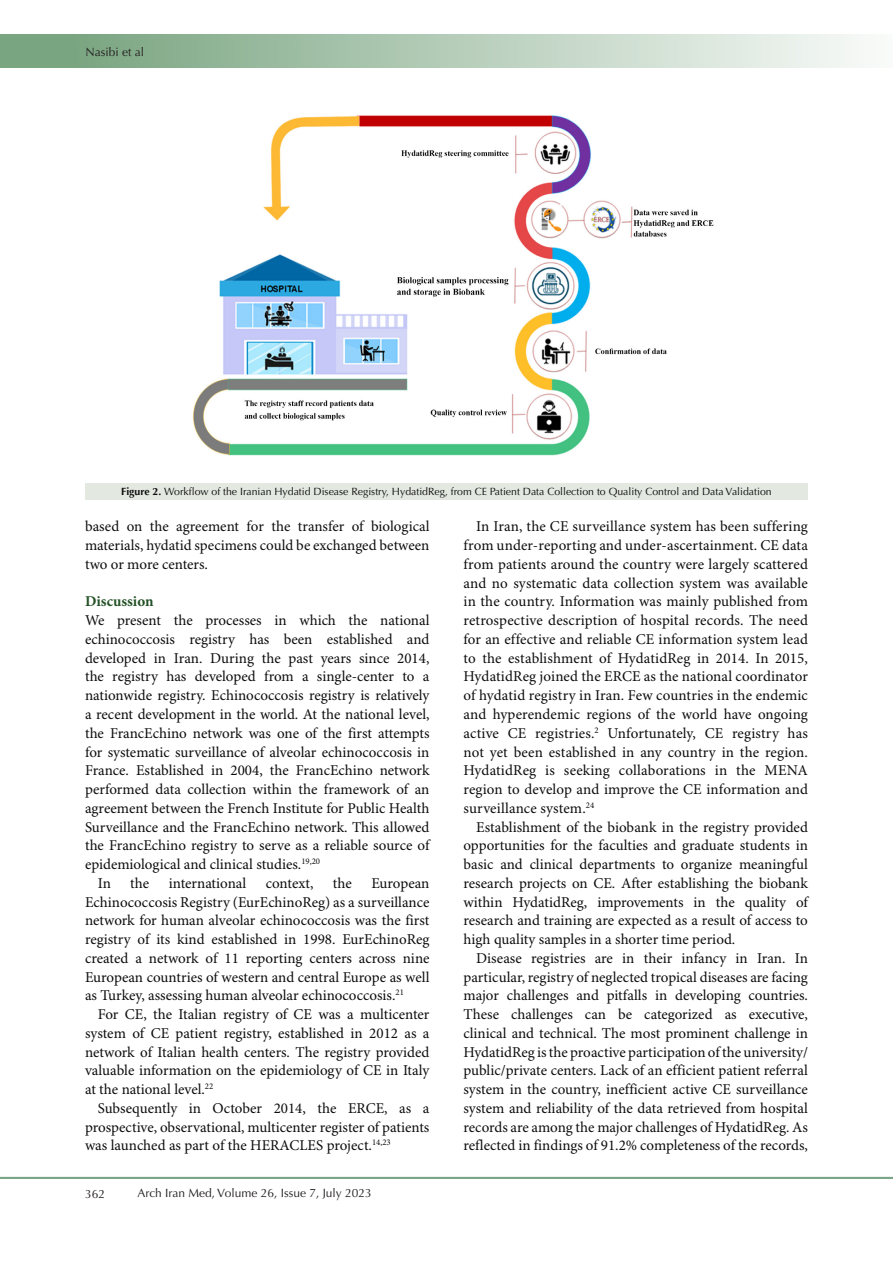
<style>
.page{position:relative;width:893px;height:1263px;background:#fff}
.page>*{position:absolute;margin:0;border:0;box-sizing:border-box;transform-origin:0 0}
.t1{font:15px/18.8px "Minion Pro";color:#0d0d0d;text-align:justify}
.t2{font:700 15px "Minion Pro";color:#225025}
.t3{font:12px "Optima LT Std";color:#231f20}
.t4{font:10.5px "Optima LT Std";color:#0d0d0d}
.s1{font-weight:700}
</style>
<div class="page">
<div style="left:0;top:1177px;width:893px;height:2px;background:#0099e5;border:1px solid #7aa581"></div>
<div style="left:0;top:35px;width:893px;height:33px;background:linear-gradient(to right,#719f78,#f9fbf9)"></div>
<div style="left:85px;top:483px;width:723px;height:16px;background:#e3e8e1"></div>
<img style="left:192px;top:115px;width:522px;height:341px">
<p class="t3" style="left:85px;top:45px;width:60px">Nasibi et al</p>
<p class="t4" style="left:121px;top:485px;width:652px"><span class="s1">Figure 2.</span> Workflow of the Iranian Hydatid Disease Registry, HydatidReg, from CE Patient Data Collection to Quality Control and Data Validation</p>
<p class="t1" style="left:85px;top:518px;width:346px">based on the agreement for the transfer of biological materials, hydatid specimens could be exchanged between two or more centers.</p>
<p class="t2" style="left:85px;top:591px;width:70px">Discussion</p>
<p class="t1" style="left:85px;top:612px;width:346px">We present the processes in which the national echinococcosis registry has been established and developed in Iran. During the past years since 2014, the registry has developed from a single-center to a nationwide registry. Echinococcosis registry is relatively a recent development in the world. At the national level, the FrancEchino network was one of the first attempts for systematic surveillance of alveolar echinococcosis in France. Established in 2004, the FrancEchino network performed data collection within the framework of an agreement between the French Institute for Public Health Surveillance and the FrancEchino network. This allowed the FrancEchino registry to serve as a reliable source of epidemiological and clinical studies.<sup>19,20</sup></p>
<p class="t1" style="left:98px;top:874px;width:15px">In</p>
<p class="t1" style="left:130px;top:874px;width:20px">the</p>
<p class="t1" style="left:169px;top:874px;width:79px">international</p>
<p class="t1" style="left:266px;top:874px;width:49px">context,</p>
<p class="t1" style="left:333px;top:874px;width:20px">the</p>
<p class="t1" style="left:85px;top:874px;width:346px;text-indent:286px">European Echinococcosis Registry (EurEchinoReg) as a surveillance network for human alveolar echinococcosis was the first registry of its kind established in 1998. EurEchinoReg created a network of 11 reporting centers across nine European countries of western and central Europe as well as Turkey, assessing human alveolar echinococcosis.<sup>21</sup></p>
<p class="t1" style="left:85px;top:1005px;width:346px;text-indent:13px">For CE, the Italian registry of CE was a multicenter system of CE patient registry, established in 2012 as a network of Italian health centers. The registry provided valuable information on the epidemiology of CE in Italy at the national level.<sup>22</sup></p>
<p class="t1" style="left:85px;top:1099px;width:346px;text-indent:13px">Subsequently in October 2014, the ERCE, as a prospective, observational, multicenter register of patients was launched as part of the HERACLES project.<sup>14,23</sup></p>
<p class="t3" style="left:85px;top:1187px;width:22px">362</p>
<p class="t3" style="left:138px;top:1186px;width:236px">Arch Iran Med, Volume 26, Issue 7, July 2023</p>
<p class="t1" style="left:463px;top:518px;width:346px;text-indent:13px">In Iran, the CE surveillance system has been suffering from under-reporting and under-ascertainment. CE data from patients around the country were largely scattered and no systematic data collection system was available in the country. Information was mainly published from retrospective description of hospital records. The need for an effective and reliable CE information system lead to the establishment of HydatidReg in 2014. In 2015, HydatidReg joined the ERCE as the national coordinator of hydatid registry in Iran. Few countries in the endemic and hyperendemic regions of the world have ongoing active CE registries.<sup>2</sup> Unfortunately, CE registry has not yet been established in any country in the region.<br>HydatidReg is seeking collaborations in the MENA region to develop and improve the CE information and surveillance system.<sup>24</sup></p>
<p class="t1" style="left:463px;top:818px;width:346px;text-indent:13px">Establishment of the biobank in the registry provided opportunities for the faculties and graduate students in basic and clinical departments to organize meaningful research projects on CE. After establishing the biobank within HydatidReg, improvements in the quality of research and training are expected as a result of access to high quality samples in a shorter time period.</p>
<p class="t1" style="left:463px;top:949px;width:346px;text-indent:13px">Disease registries are in their infancy in Iran. In particular, registry of neglected tropical diseases are facing major challenges and pitfalls in developing countries.<br>These challenges can be categorized as executive, clinical and technical. The most prominent challenge in HydatidReg is the proactive participation of the university/ public/private centers. Lack of an efficient patient referral system in the country, inefficient active CE surveillance system and reliability of the data retrieved from hospital records are among the major challenges of HydatidReg. As reflected in findings of 91.2% completeness of the records,</p>
</div>
